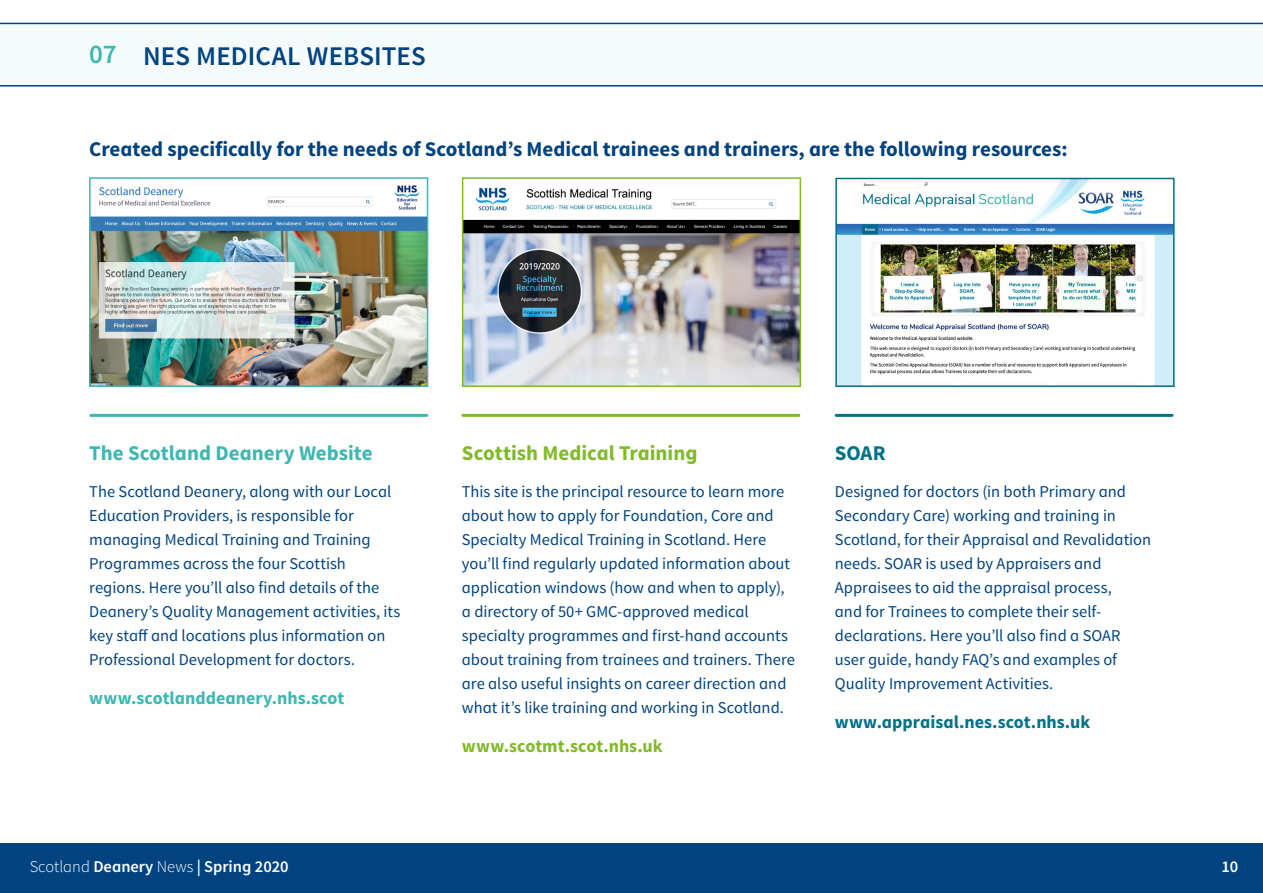
<style>
.page{position:relative;width:1263px;height:893px;background:#fff}
.page>*{position:absolute;margin:0;border:0;box-sizing:border-box;transform-origin:0 0}
.t1{font:600 27px "Source Sans Pro";letter-spacing:.005em;color:#004380}
.t2{font:700 21px "Source Sans Pro";color:#004380}
.t3{font:700 21px "Source Sans Pro";color:#3db7b0}
.t4{font:700 21px "Source Sans Pro";color:#80ba27}
.t5{font:700 21px "Source Sans Pro";color:#007188}
.t6{font:700 18px "Source Sans Pro";color:#007188}
.t7{font:700 18px "Source Sans Pro";color:#3db7b0}
.t8{font:700 18px "Source Sans Pro";color:#80ba27}
.t9{font:16.5px/24px "Source Sans Pro";color:#004380}
.t10{font:600 16.5px "Source Sans Pro";color:#fff}
.s1{color:#3db7b0}
.s2{font-weight:300}
</style>
<div class="page">
<svg style="left:0;top:22px;width:1263px;height:65px"></svg>
<div style="left:0;top:843px;width:1263px;height:50px;background:#004380"></div>
<div style="left:89px;top:44px;width:387px;height:21px;background:#f5fbfb"></div>
<img style="left:92px;top:185px;width:333px;height:199px">
<div style="left:89px;top:177px;width:339px;height:210px;border:2px solid #3db7b0"></div>
<img style="left:465px;top:187px;width:333px;height:197px">
<div style="left:462px;top:177px;width:339px;height:210px;border:2px solid #80ba27"></div>
<img style="left:838px;top:181px;width:333px;height:203px">
<div style="left:835px;top:178px;width:339px;height:209px;border:2px solid #007188"></div>
<hr style="left:91px;top:414px;width:336px;height:3px;background:#3db7b0">
<hr style="left:463px;top:414px;width:336px;height:3px;background:#80ba27">
<hr style="left:836px;top:414px;width:336px;height:3px;background:#007188">
<h1 class="t1" style="left:89px;top:39px;width:338px"><span class="s1">07</span> NES MEDICAL WEBSITES</h1>
<p class="t2" style="left:89px;top:136px;width:980px">Created specifically for the needs of Scotland’s Medical trainees and trainers, are the following resources:</p>
<p class="t3" style="left:89px;top:440px;width:285px">The Scotland Deanery Website</p>
<p class="t9" style="left:89px;top:480px;width:313px">The Scotland Deanery, along with our Local Education Providers, is responsible for managing Medical Training and Training Programmes across the four Scottish regions. Here you’ll also find details of the Deanery’s Quality Management activities, its key staff and locations plus information on Professional Development for doctors.</p>
<p class="t7" style="left:89px;top:687px;width:256px">www.scotlanddeanery.nhs.scot</p>
<p class="t4" style="left:462px;top:440px;width:237px">Scottish Medical Training</p>
<p class="t9" style="left:462px;top:480px;width:335px">This site is the principal resource to learn more about how to apply for Foundation, Core and Specialty Medical Training in Scotland. Here you’ll find regularly updated information about application windows (how and when to apply), a directory of 50+ GMC-approved medical specialty programmes and first-hand accounts about training from trainees and trainers. There are also useful insights on career direction and what it’s like training and working in Scotland.</p>
<p class="t8" style="left:462px;top:735px;width:202px">www.scotmt.scot.nhs.uk</p>
<p class="t5" style="left:835px;top:440px;width:52px">SOAR</p>
<p class="t9" style="left:835px;top:480px;width:318px">Designed for doctors (in both Primary and Secondary Care) working and training in Scotland, for their Appraisal and Revalidation needs. SOAR is used by Appraisers and Appraisees to aid the appraisal process,<br>and for Trainees to complete their self&shy;declarations. Here you’ll also find a SOAR user guide, handy FAQ’s and examples of Quality Improvement Activities.</p>
<p class="t6" style="left:835px;top:711px;width:257px">www.appraisal.nes.scot.nhs.uk</p>
<p class="t10" style="left:30px;top:856px;width:260px"><span class="s2">Scotland</span> Deanery <span class="s2">News</span> | Spring 2020</p>
<p class="t10" style="left:1221px;top:856px;width:18px">10</p>
</div>
